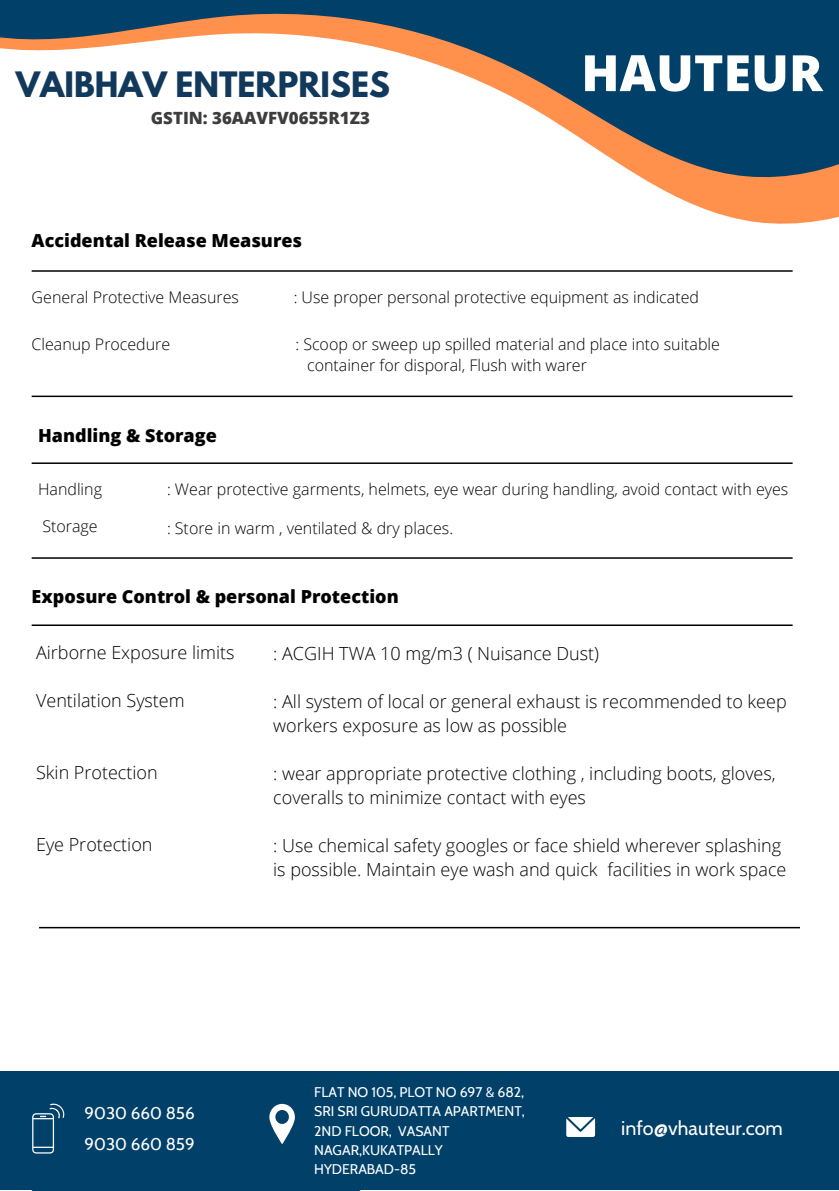
<style>
.page{position:relative;width:839px;height:1191px;background:#fff}
.page>*{position:absolute;margin:0;border:0;box-sizing:border-box;transform-origin:0 0}
.t1{font:800 50px "Open Sans";color:#fff}
.t2{font:700 31px "League Spartan";color:#11395b}
.t3{font:19.8px "Cabin";color:#fff}
.t4{font:300 18px/24px "Open Sans";color:#000}
.t5{font:800 18px "Open Sans";color:#000}
.t6{font:17px "Cabin";color:#fff}
.t7{font:800 16.8px "Open Sans";color:#3d3d3d}
.t8{font:300 16px/21.4px "Open Sans";color:#000}
.t9{font:14px/19.2px "Cabin";color:#fff}
.s1{color:#fff}
</style>
<div class="page">
<svg style="left:0;top:0;width:838px;height:224px"></svg>
<div style="left:0;top:1071px;width:838px;height:120px;background:#004069"></div>
<svg style="left:269px;top:1104px;width:26px;height:40px"></svg>
<svg style="left:32px;top:1103px;width:33px;height:51px;background:#255b7e"></svg>
<svg style="left:566px;top:1117px;width:29px;height:20px"></svg>
<hr style="left:32px;top:270px;width:760px;height:2px;background:#000">
<hr style="left:32px;top:396px;width:760px;height:1px;background:#000">
<hr style="left:32px;top:462px;width:760px;height:2px;background:#000">
<hr style="left:32px;top:557px;width:760px;height:2px;background:#000">
<hr style="left:32px;top:624px;width:760px;height:2px;background:#000">
<hr style="left:39px;top:927px;width:761px;height:1px;background:#000">
<h2 class="t2" style="left:16px;top:70px;width:375px">VAIBHAV ENTERPRISES</h2>
<p class="t7" style="left:151px;top:106px;width:220px">GSTIN: 36AAVFV0655R1Z3</p>
<p class="t5" style="left:32px;top:228px;width:272px">Accidental Release Measures</p>
<h1 class="t1" style="left:581px;top:38px;width:243px">HAUTEUR</h1>
<p class="t8" style="left:32px;top:286px;width:209px">General Protective Measures</p>
<p class="t8" style="left:294px;top:286px;width:407px">: Use proper personal protective equipment as indicated</p>
<p class="t8" style="left:32px;top:333px;width:140px">Cleanup Procedure</p>
<p class="t8" style="left:295px;top:333px;width:426px">: Scoop or sweep up spilled material and place into suitable <span class="s1">..</span>container for disporal, Flush with warer</p>
<p class="t5" style="left:38px;top:423px;width:180px">Handling &amp; Storage</p>
<p class="t8" style="left:38px;top:478px;width:65px">Handling</p>
<p class="t8" style="left:167px;top:478px;width:622px">: Wear protective garments, helmets, eye wear during handling, avoid contact with eyes</p>
<p class="t8" style="left:42px;top:516px;width:57px">Storage</p>
<p class="t8" style="left:167px;top:517px;width:288px">: Store in warm , ventilated &amp; dry places.</p>
<p class="t5" style="left:32px;top:584px;width:368px">Exposure Control &amp; personal Protection</p>
<p class="t4" style="left:36px;top:640px;width:200px">Airborne Exposure limits</p>
<p class="t4" style="left:36px;top:688px;width:150px">Ventilation System</p>
<p class="t4" style="left:273px;top:641px;width:327px">: ACGIH TWA 10 mg/m3 ( Nuisance Dust)</p>
<p class="t4" style="left:273px;top:689px;width:515px">: All system of local or general exhaust is recommended to keep workers exposure as low as possible</p>
<p class="t4" style="left:273px;top:761px;width:504px">: wear appropriate protective clothing , including boots, gloves, coveralls to minimize contact with eyes</p>
<p class="t4" style="left:273px;top:833px;width:514px">: Use chemical safety googles or face shield wherever splashing is possible. Maintain eye wash and quick facilities in work space</p>
<p class="t4" style="left:36px;top:760px;width:123px">Skin Protection</p>
<p class="t4" style="left:36px;top:832px;width:118px">Eye Protection</p>
<p class="t6" style="left:85px;top:1102px;width:112px">9030 660 856</p>
<p class="t6" style="left:85px;top:1133px;width:112px">9030 660 859</p>
<p class="t9" style="left:314px;top:1082px;width:212px">FLAT NO 105, PLOT NO 697 &amp; 682,<br>SRI SRI GURUDATTA APARTMENT,<br>2ND FLOOR, VASANT<br>NAGAR,KUKATPALLY<br>HYDERABAD-85</p>
<p class="t3" style="left:621px;top:1116px;width:163px">info@vhauteur.com</p>
</div>
